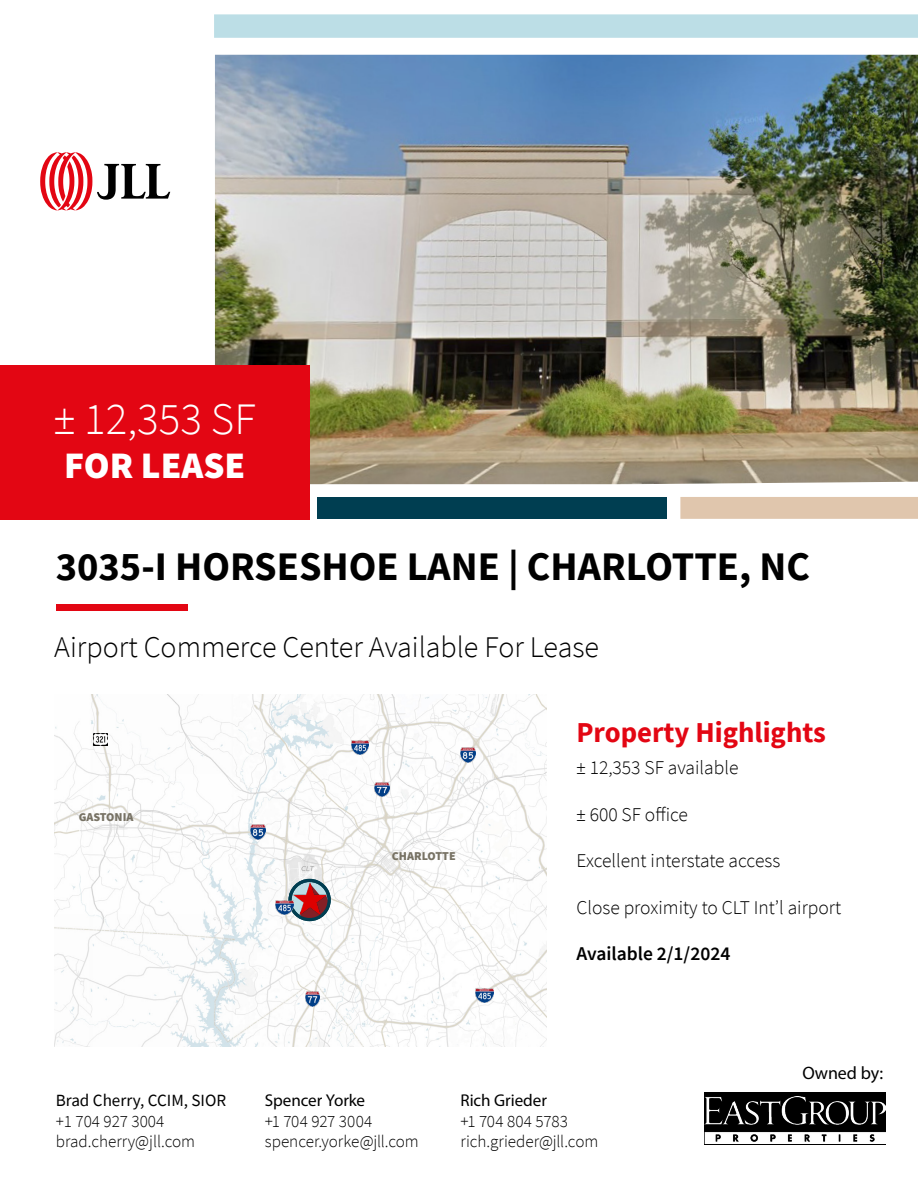
<style>
.page{position:relative;width:918px;height:1188px;background:#fff}
.page>*{position:absolute;margin:0;border:0;box-sizing:border-box;transform-origin:0 0}
.t1{font:300 45px "Source Sans Pro";color:#fff}
.t2{font:700 40.5px "Source Sans Pro";color:#000}
.t3{font:37.5px "Source Sans Variable";color:#fff}
.t4{font:300 30px "Source Sans Pro";color:#000}
.t5{font:700 28.8px "Source Sans Pro";color:#e30613}
.t6{font:300 19.5px "Source Sans Pro";color:#000}
.t7{font:600 19.5px "Source Sans Pro";color:#000}
.t8{font:18px "Myriad Pro";letter-spacing:-.005em;color:#000}
.t9{font:300 17.1px/20.5px "Source Sans Pro";color:#000}
.t10{font:17.1px "Myriad Pro";letter-spacing:-.005em;color:#000}
.t11{font:17.1px "Source Sans Pro";color:#000}
.t12{font:900 12px "Source Sans Pro";color:#777264}
</style>
<div class="page">
<img style="left:54px;top:695px;width:493px;height:351px">
<img style="left:215px;top:55px;width:703px;height:429px">
<div style="left:318px;top:497px;width:349px;height:22px;background:#003e51"></div>
<div style="left:681px;top:498px;width:236px;height:20px;background:#e0c6ad"></div>
<div style="left:680px;top:497px;width:238px;height:22px;border:2px solid #e0c6ad"></div>
<div style="left:0;top:365px;width:310px;height:155px;background:#e30613"></div>
<svg style="left:40px;top:152px;width:130px;height:58px"></svg>
<div style="left:56px;top:604px;width:132px;height:7px;background:#e30613"></div>
<svg style="left:290px;top:880px;width:39px;height:40px"></svg>
<div style="left:288px;top:879px;width:43px;height:42px;border:3px solid #003e51;border-radius:50%"></div>
<svg style="left:300px;top:883px;width:29px;height:37px"></svg>
<img style="left:293px;top:883px;width:33px;height:31px">
<img style="left:351px;top:741px;width:18px;height:14px">
<img style="left:475px;top:988px;width:18px;height:15px">
<img style="left:275px;top:900px;width:18px;height:14px">
<img style="left:374px;top:782px;width:15px;height:15px">
<img style="left:305px;top:992px;width:15px;height:15px">
<img style="left:251px;top:824px;width:15px;height:15px">
<img style="left:460px;top:748px;width:15px;height:14px">
<img style="left:93px;top:734px;width:15px;height:11px">
<div style="left:215px;top:15px;width:702px;height:22px;background:#bcdee6"></div>
<div style="left:214px;top:14px;width:704px;height:24px;border:2px solid #bcdee6"></div>
<div style="left:704px;top:1092px;width:182px;height:53px;background:linear-gradient(to right,#050505,#050505)"></div>
<img style="left:704px;top:1097px;width:181px;height:46px">
<h1 class="t1" style="left:54px;top:391px;width:204px">± 12,353 SF</h1>
<h3 class="t3" style="left:64px;top:442px;width:183px">FOR LEASE</h3>
<h2 class="t2" style="left:56px;top:539px;width:756px">3035-I HORSESHOE LANE | CHARLOTTE, NC</h2>
<h3 class="t4" style="left:54px;top:629px;width:546px">Airport Commerce Center Available For Lease</h3>
<p class="t12" style="left:79px;top:809px;width:56px">GASTONIA</p>
<p class="t12" style="left:392px;top:848px;width:65px">CHARLOTTE</p>
<h3 class="t5" style="left:576px;top:712px;width:251px">Property Highlights</h3>
<p class="t6" style="left:576px;top:756px;width:163px">± 12,353 SF available</p>
<p class="t6" style="left:576px;top:803px;width:113px">± 600 SF office</p>
<p class="t6" style="left:576px;top:849px;width:205px">Excellent interstate access</p>
<p class="t6" style="left:576px;top:896px;width:266px">Close proximity to CLT Int’l airport</p>
<p class="t7" style="left:576px;top:941px;width:155px">Available 2/1/2024</p>
<p class="t11" style="left:56px;top:1090px;width:172px">Brad Cherry, CCIM, SIOR</p>
<p class="t9" style="left:56px;top:1111px;width:141px">+1 704 927 3004 brad.cherry@jll.com</p>
<p class="t10" style="left:265px;top:1090px;width:102px">Spencer Yorke</p>
<p class="t9" style="left:265px;top:1111px;width:155px">+1 704 927 3004 spencer.yorke@jll.com</p>
<p class="t10" style="left:461px;top:1090px;width:88px">Rich Grieder</p>
<p class="t9" style="left:461px;top:1111px;width:139px">+1 704 804 5783 rich.grieder@jll.com</p>
<p class="t8" style="left:802px;top:1062px;width:82px">Owned by:</p>
</div>
